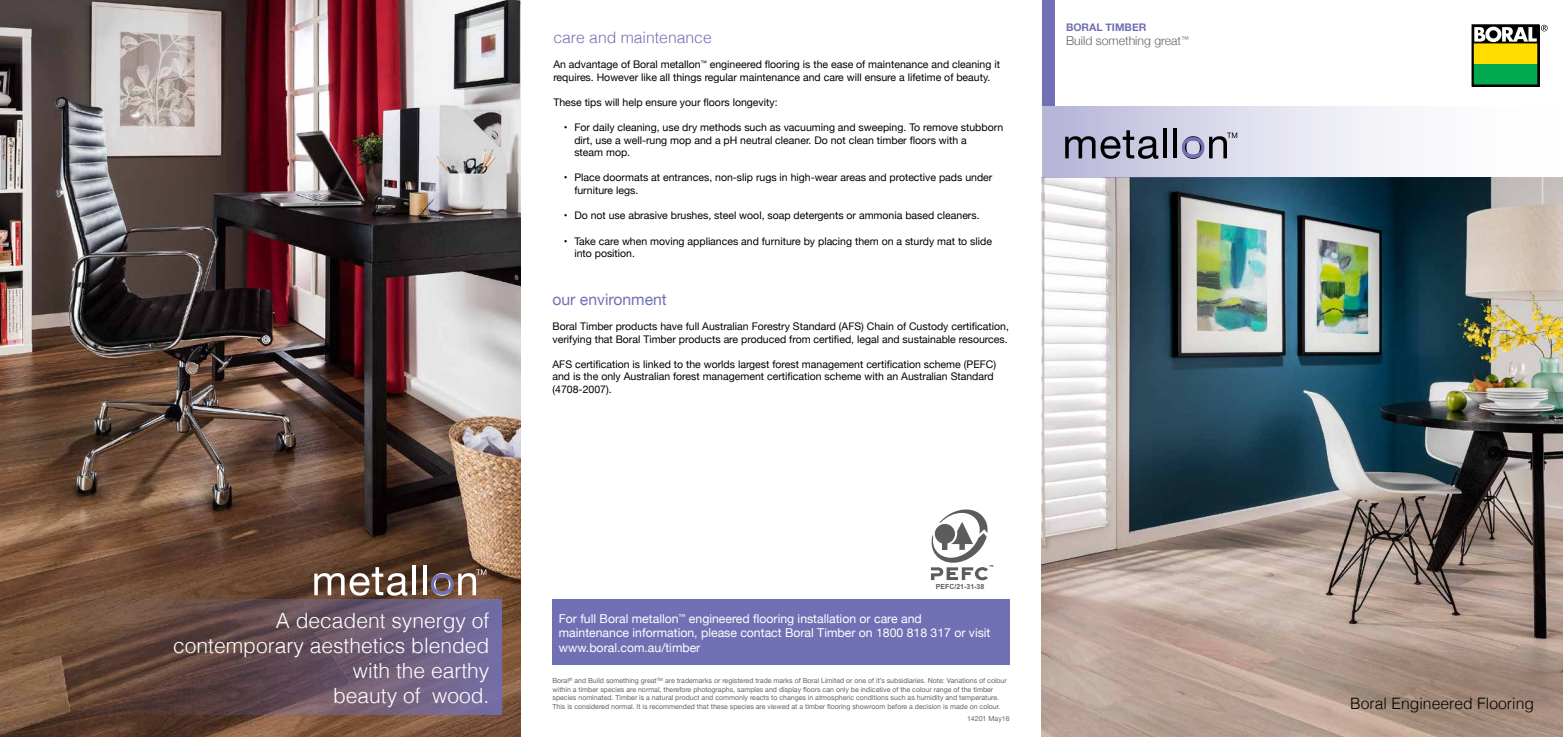
<style>
.page{position:relative;width:1563px;height:737px;background:#fff}
.page>*{position:absolute;margin:0;border:0;box-sizing:border-box;transform-origin:0 0}
.t1{font:300 21px/25.2px "Helvetica";color:#fff;text-align:right}
.t2{font:300 15.75px "Helvetica";color:#000}
.t3{font:300 15.75px "Helvetica";color:#7170b4}
.t4{font:15.75px "Helvetica Neue";color:#7170b4}
.t5{font:12.25px/14.7px "Helvetica Neue";color:#fff}
.t6{font:300 12.25px "Helvetica Neue";color:#636466}
.t7{font:10.5px/12.6px "Helvetica Neue";color:#000}
.t8{font:700 10.5px "Helvetica Neue";color:#7170b4}
.t9{font:7px/8.4px "Helvetica Neue";color:#636466}
.t10{font:700 7px "Arial";color:#5c5c5c}
</style>
<div class="page">
<img style="left:0;top:0;width:521px;height:737px">
<img style="left:1042px;top:177px;width:521px;height:560px">
<div style="left:1042px;top:106px;width:521px;height:71px;background:linear-gradient(to right,#bcbbdb,#fff)"></div>
<svg style="left:1474px;top:42px;width:63px;height:42px"></svg>
<div style="left:1472px;top:25px;width:67px;height:61px;border:1px solid #000"></div>
<div style="left:1474px;top:44px;width:62px;height:19px;background:#fd0"></div>
<div style="left:1474px;top:65px;width:62px;height:19px;background:#00a94f"></div>
<div style="left:1474px;top:64px;width:62px;height:20px;border:1px solid #00a94f"></div>
<svg style="left:1474px;top:25px;width:73px;height:17px"></svg>
<div style="left:1042px;top:0;width:12px;height:106px;background:#7170b4"></div>
<svg style="left:1065px;top:130px;width:93px;height:29px;background:#838396"></svg>
<hr style="left:1163px;top:128px;width:3px;height:30px;background:#000">
<hr style="left:1173px;top:128px;width:4px;height:30px;background:#000">
<svg style="left:1182px;top:133px;width:55px;height:26px"></svg>
<div style="left:552px;top:599px;width:458px;height:65px;background:#7170b4"></div>
<svg style="left:0;top:599px;width:502px;height:116px;background:#6a5359"></svg>
<svg style="left:314px;top:567px;width:93px;height:28px"></svg>
<hr style="left:412px;top:565px;width:4px;height:30px;background:#fff">
<hr style="left:423px;top:565px;width:3px;height:30px;background:#fff">
<svg style="left:431px;top:569px;width:55px;height:26px"></svg>
<svg style="left:931px;top:509px;width:62px;height:71px"></svg>
<h2 class="t3" style="left:553px;top:24px;width:160px">care and maintenance</h2>
<p class="t7" style="left:553px;top:59px;width:448px">An advantage of Boral metallon<sup>™</sup> engineered flooring is the ease of maintenance and cleaning it requires. However like all things regular maintenance and care will ensure a lifetime of beauty.</p>
<p class="t7" style="left:553px;top:96px;width:226px">These tips will help ensure your floors longevity:</p>
<p class="t7" style="left:574px;top:122px;width:430px;text-indent:-10px">• For daily cleaning, use dry methods such as vacuuming and sweeping. To remove stubborn dirt, use a well-rung mop and a pH neutral cleaner. Do not clean timber floors with a<br>steam mop.</p>
<p class="t7" style="left:574px;top:172px;width:419px;text-indent:-10px">• Place doormats at entrances, non-slip rugs in high-wear areas and protective pads under furniture legs.</p>
<p class="t7" style="left:564px;top:210px;width:417px">• Do not use abrasive brushes, steel wool, soap detergents or ammonia based cleaners.</p>
<p class="t7" style="left:574px;top:235px;width:419px;text-indent:-10px">• Take care when moving appliances and furniture by placing them on a sturdy mat to slide into position.</p>
<h2 class="t4" style="left:552px;top:288px;width:116px">our environment</h2>
<p class="t7" style="left:552px;top:320px;width:458px">Boral Timber products have full Australian Forestry Standard (AFS) Chain of Custody certification, verifying that Boral Timber products are produced from certified, legal and sustainable resources.</p>
<p class="t7" style="left:552px;top:358px;width:445px">AFS certification is linked to the worlds largest forest management certification scheme (PEFC) and is the only Australian forest management certification scheme with an Australian Standard (4708-2007).</p>
<p class="t8" style="left:1066px;top:19px;width:82px">BORAL TIMBER</p>
<p class="t6" style="left:1066px;top:31px;width:124px">Build something great<sup>™</sup></p>
<h1 class="t1" style="left:173px;top:606px;width:318px">A decadent synergy of contemporary aesthetics blended with the earthy<br>beauty of wood.</h1>
<p class="t10" style="left:936px;top:582px;width:50px">PEFC/21-31-38</p>
<p class="t5" style="left:559px;top:611px;width:433px">For full Boral metallon<sup>™</sup> engineered flooring installation or care and maintenance information, please contact Boral Timber on 1800 818 317 or visit www.boral.com.au/timber</p>
<p class="t9" style="left:552px;top:677px;width:456px">Boral<sup>®</sup> and Build something great<sup>TM</sup> are trademarks or registered trade marks of Boral Limited or one of it’s subsidiaries. Note: Variations of colour within a timber species are normal, therefore photographs, samples and display floors can only be indicative of the colour range of the timber species nominated. Timber is a natural product and commonly reacts to changes in atmospheric conditions such as humidity and temperature.<br>This is considered normal. It is recommended that these species are viewed at a timber flooring showroom before a decision is made on colour.</p>
<p class="t9" style="left:967px;top:714px;width:44px">14201 May16</p>
<h2 class="t2" style="left:1350px;top:690px;width:185px">Boral Engineered Flooring</h2>
</div>
